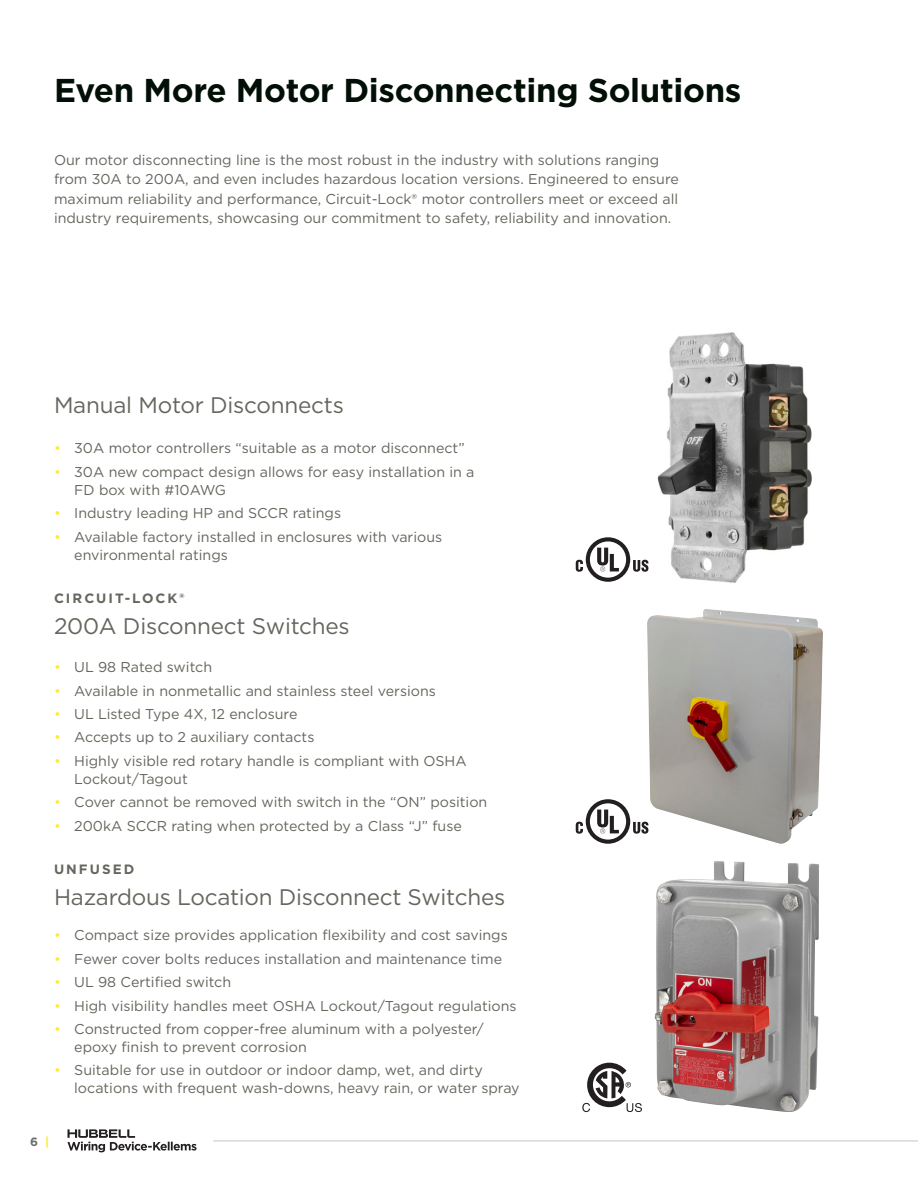
<style>
.page{position:relative;width:918px;height:1188px;background:#fff}
.page>*{position:absolute;margin:0;border:0;box-sizing:border-box;transform-origin:0 0}
.t1{font:700 33px "Gotham";letter-spacing:-.01em;color:#020f06}
.t2{font:22.5px "Gotham";letter-spacing:-.01em;color:#63675d}
.t3{font:14.25px/18px "Gotham";color:#63675d}
.t4{font:700 13.5px "Gotham";letter-spacing:.15em;color:#63675d}
.t5{font:700 12px "Gotham";color:#6c6d70}
.s1{color:#ffea33}
</style>
<div class="page">
<hr style="left:213px;top:1140px;width:705px;height:2px;background:#d8d8d8">
<svg style="left:68px;top:1129px;width:129px;height:23px"></svg>
<img style="left:647px;top:609px;width:176px;height:235px">
<svg style="left:576px;top:799px;width:73px;height:45px"></svg>
<svg style="left:576px;top:537px;width:73px;height:45px"></svg>
<img style="left:655px;top:861px;width:164px;height:251px">
<svg style="left:582px;top:1063px;width:60px;height:49px"></svg>
<img style="left:657px;top:332px;width:155px;height:251px">
<h1 class="t1" style="left:54px;top:69px;width:689px">Even More Motor Disconnecting Solutions</h1>
<p class="t3" style="left:54px;top:150px;width:626px;line-height:19.5px">Our motor disconnecting line is the most robust in the industry with solutions ranging from 30A to 200A, and even includes hazardous location versions. Engineered to ensure maximum reliability and performance, Circuit-Lock® motor controllers meet or exceed all industry requirements, showcasing our commitment to safety, reliability and innovation.</p>
<h2 class="t2" style="left:54px;top:390px;width:291px">Manual Motor Disconnects</h2>
<p class="t3" style="left:54px;top:439px;width:412px"><span class="s1">•</span> 30A motor controllers “suitable as a motor disconnect”</p>
<p class="t3" style="left:74px;top:462px;width:402px;text-indent:-20px"><span class="s1">•</span> 30A new compact design allows for easy installation in a<br>FD box with #10AWG</p>
<p class="t3" style="left:54px;top:504px;width:289px"><span class="s1">•</span> Industry leading HP and SCCR ratings</p>
<p class="t3" style="left:74px;top:527px;width:369px;text-indent:-20px"><span class="s1">•</span> Available factory installed in enclosures with various environmental ratings</p>
<p class="t4" style="left:54px;top:589px;width:132px">CIRCUIT-LOCK®</p>
<h2 class="t2" style="left:54px;top:612px;width:297px">200A Disconnect Switches</h2>
<p class="t3" style="left:54px;top:658px;width:160px"><span class="s1">•</span> UL 98 Rated switch</p>
<p class="t3" style="left:54px;top:681px;width:383px"><span class="s1">•</span> Available in nonmetallic and stainless steel versions</p>
<p class="t3" style="left:54px;top:705px;width:245px"><span class="s1">•</span> UL Listed Type 4X, 12 enclosure</p>
<p class="t3" style="left:54px;top:728px;width:262px"><span class="s1">•</span> Accepts up to 2 auxiliary contacts</p>
<p class="t3" style="left:74px;top:751px;width:394px;text-indent:-20px"><span class="s1">•</span> Highly visible red rotary handle is compliant with OSHA<br>Lockout/Tagout</p>
<p class="t3" style="left:54px;top:793px;width:435px"><span class="s1">•</span> Cover cannot be removed with switch in the “ON” position</p>
<p class="t3" style="left:54px;top:816px;width:409px"><span class="s1">•</span> 200kA SCCR rating when protected by a Class “J” fuse</p>
<p class="t4" style="left:54px;top:860px;width:82px">UNFUSED</p>
<h2 class="t2" style="left:54px;top:883px;width:453px">Hazardous Location Disconnect Switches</h2>
<p class="t3" style="left:54px;top:926px;width:455px"><span class="s1">•</span> Compact size provides application flexibility and cost savings</p>
<p class="t3" style="left:54px;top:949px;width:450px"><span class="s1">•</span> Fewer cover bolts reduces installation and maintenance time</p>
<p class="t3" style="left:54px;top:973px;width:179px"><span class="s1">•</span> UL 98 Certified switch</p>
<p class="t3" style="left:54px;top:996px;width:464px"><span class="s1">•</span> High visibility handles meet OSHA Lockout/Tagout regulations</p>
<p class="t3" style="left:74px;top:1020px;width:411px;text-indent:-20px"><span class="s1">•</span> Constructed from copper-free aluminum with a polyester/ epoxy finish to prevent corrosion</p>
<p class="t3" style="left:74px;top:1061px;width:447px;text-indent:-20px"><span class="s1">•</span> Suitable for use in outdoor or indoor damp, wet, and dirty locations with frequent wash-downs, heavy rain, or water spray</p>
<p class="t5" style="left:30px;top:1133px;width:21px">6 <span class="s1">|</span></p>
</div>
